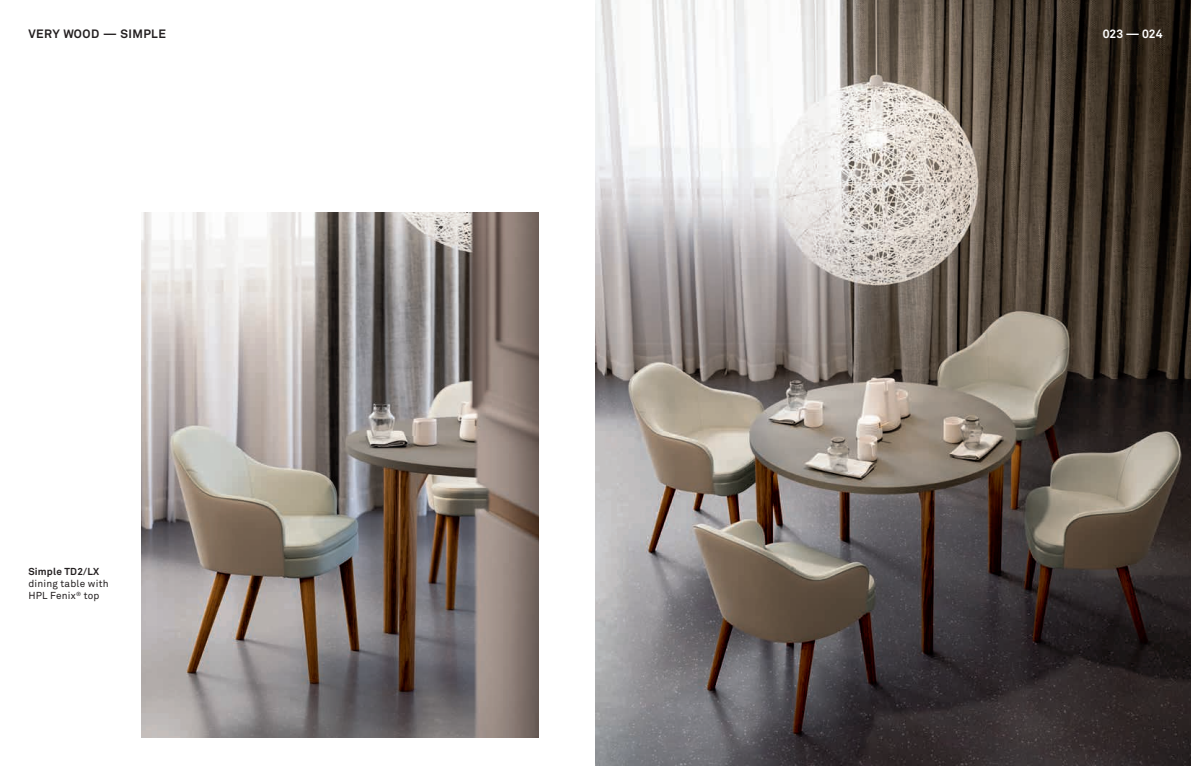
<style>
.page{position:relative;width:1191px;height:766px;background:#fff}
.page>*{position:absolute;margin:0;border:0;box-sizing:border-box;transform-origin:0 0}
.t1{font:700 12px "Akkurat";letter-spacing:.035em;color:#231f20}
.t2{font:700 12px "Akkurat";color:#fff}
.t3{font:10px/12px "Akkurat";letter-spacing:.02em;color:#231f20}
.t4{font:700 10px "Akkurat";letter-spacing:.02em;color:#231f20}
</style>
<div class="page">
<img style="left:595px;top:0;width:596px;height:765px">
<img style="left:142px;top:213px;width:397px;height:524px">
<p class="t1" style="left:28px;top:26px;width:139px">VERY WOOD — SIMPLE</p>
<p class="t2" style="left:1102px;top:26px;width:61px">023 — 024</p>
<p class="t4" style="left:28px;top:565px;width:72px">Simple TD2/LX</p>
<p class="t3" style="left:28px;top:578px;width:82px">dining table with<br>HPL Fenix<sup>®</sup> top</p>
</div>
